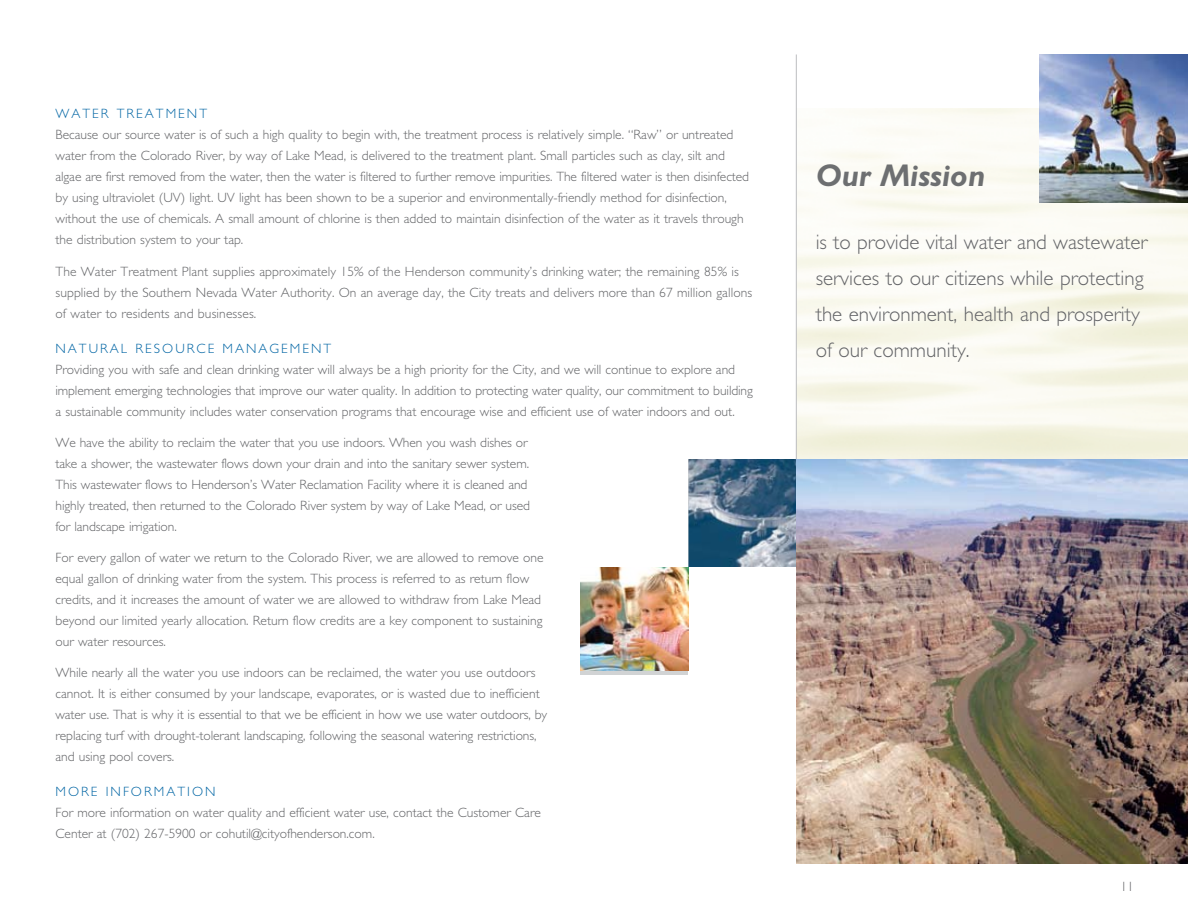
<style>
.page{position:relative;width:1188px;height:918px;background:#fff}
.page>*{position:absolute;margin:0;border:0;box-sizing:border-box;transform-origin:0 0}
.t1{font:italic 700 31.5px "Gill Sans";color:#6d6f71}
.t2{font:300 21px/36px "Gill Sans";color:#636467}
.t3{font:300 13.5px/21px "Gill Sans";color:#636467}
.t4{font:300 13.5px "Gill Sans";letter-spacing:.15em;color:#0065a4}
</style>
<div class="page">
<img style="left:797px;top:108px;width:391px;height:351px">
<hr style="left:796px;top:54px;width:1px;height:405px;background:#bcbdc0">
<img style="left:1040px;top:54px;width:148px;height:148px">
<img style="left:688px;top:459px;width:108px;height:108px">
<div style="left:580px;top:567px;width:108px;height:108px;background:#d1d3d4"></div>
<img style="left:580px;top:567px;width:108px;height:104px">
<img style="left:796px;top:459px;width:392px;height:405px">
<p class="t4" style="left:56px;top:106px;width:153px">WATER TREATMENT</p>
<p class="t3" style="left:56px;top:124px;width:695px">Because our source water is of such a high quality to begin with, the treatment process is relatively simple. “Raw” or untreated water from the Colorado River, by way of Lake Mead, is delivered to the treatment plant. Small particles such as clay, silt and algae are first removed from the water, then the water is filtered to further remove impurities. The filtered water is then disinfected by using ultraviolet (UV) light. UV light has been shown to be a superior and environmentally-friendly method for disinfection, without the use of chemicals. A small amount of chlorine is then added to maintain disinfection of the water as it travels through the distribution system to your tap.</p>
<p class="t3" style="left:56px;top:261px;width:698px">The Water Treatment Plant supplies approximately 15% of the Henderson community’s drinking water; the remaining 85% is supplied by the Southern Nevada Water Authority. On an average day, the City treats and delivers more than 67 million gallons of water to residents and businesses.</p>
<p class="t4" style="left:56px;top:341px;width:277px">NATURAL RESOURCE MANAGEMENT</p>
<p class="t3" style="left:56px;top:359px;width:699px">Providing you with safe and clean drinking water will always be a high priority for the City, and we will continue to explore and implement emerging technologies that improve our water quality. In addition to protecting water quality, our commitment to building a sustainable community includes water conservation programs that encourage wise and efficient use of water indoors and out.</p>
<p class="t3" style="left:56px;top:432px;width:476px">We have the ability to reclaim the water that you use indoors. When you wash dishes or take a shower, the wastewater flows down your drain and into the sanitary sewer system.<br>This wastewater flows to Henderson’s Water Reclamation Facility where it is cleaned and highly treated, then returned to the Colorado River system by way of Lake Mead, or used for landscape irrigation.</p>
<p class="t3" style="left:56px;top:547px;width:490px">For every gallon of water we return to the Colorado River, we are allowed to remove one equal gallon of drinking water from the system. This process is referred to as return flow credits, and it increases the amount of water we are allowed to withdraw from Lake Mead beyond our limited yearly allocation. Return flow credits are a key component to sustaining our water resources.</p>
<p class="t3" style="left:56px;top:662px;width:493px">While nearly all the water you use indoors can be reclaimed, the water you use outdoors cannot. It is either consumed by your landscape, evaporates, or is wasted due to inefficient water use. That is why it is essential to that we be efficient in how we use water outdoors, by replacing turf with drought-tolerant landscaping, following the seasonal watering restrictions, and using pool covers.</p>
<p class="t4" style="left:56px;top:784px;width:162px">MORE INFORMATION</p>
<p class="t3" style="left:56px;top:802px;width:487px">For more information on water quality and efficient water use, contact the Customer Care<br>Center at (702) 267-5900 or cohutil@cityofhenderson.com.</p>
<h1 class="t1" style="left:816px;top:157px;width:171px">Our Mission</h1>
<h2 class="t2" style="left:816px;top:224px;width:333px">is to provide vital water and wastewater services to our citizens while protecting the environment, health and prosperity of our community.</h2>
<p class="t3" style="left:1120px;top:876px;width:15px">11</p>
</div>
